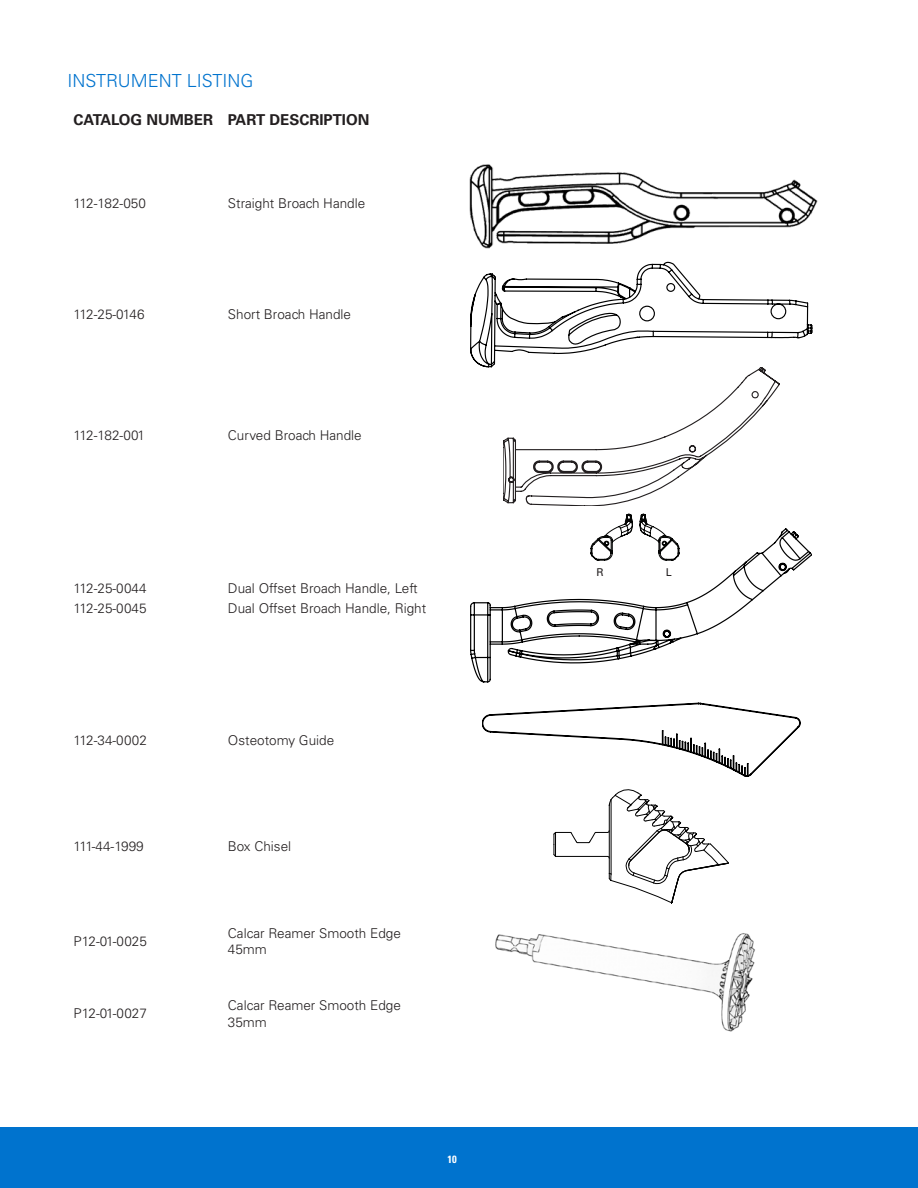
<style>
.page{position:relative;width:918px;height:1188px;background:#fff}
.page>*{position:absolute;margin:0;border:0;box-sizing:border-box;transform-origin:0 0}
.t1{font:300 18px "Univers LT Std";color:#0073ce}
.t2{font:700 15px "Univers LT Std";color:#231f20}
.t3{font:300 13.5px/19.8px "Univers LT Std";color:#231f20}
.t4{font:300 13.5px "Univers LT Std";letter-spacing:-.02em;color:#231f20}
.t5{font:300 13.5px "Univers LT Std";letter-spacing:-.05em;color:#231f20}
.t6{font:300 13.5px "Univers LT Std";letter-spacing:-.04em;color:#231f20}
.t7{font:300 13.5px "Univers LT Std";letter-spacing:-.025em;color:#231f20}
.t8{font:10.8px "Univers LT Std";color:#231f20}
.t9{font:700 condensed 10.5px "Univers LT Std";color:#fff}
</style>
<div class="page">
<div style="left:0;top:1127px;width:918px;height:61px;background:#0073ce"></div>
<img style="left:469px;top:164px;width:349px;height:85px">
<svg style="left:470px;top:261px;width:343px;height:245px"></svg>
<svg style="left:471px;top:527px;width:341px;height:156px"></svg>
<svg style="left:640px;top:514px;width:40px;height:47px"></svg>
<svg style="left:590px;top:514px;width:43px;height:47px"></svg>
<svg style="left:482px;top:702px;width:318px;height:75px"></svg>
<svg style="left:553px;top:789px;width:176px;height:115px"></svg>
<img style="left:495px;top:933px;width:260px;height:99px">
<h1 class="t1" style="left:68px;top:70px;width:187px">INSTRUMENT LISTING</h1>
<p class="t2" style="left:74px;top:111px;width:297px">CATALOG NUMBER PART DESCRIPTION</p>
<p class="t4" style="left:74px;top:195px;width:74px">112-182-050</p>
<p class="t3" style="left:228px;top:193px;width:139px">Straight Broach Handle</p>
<p class="t5" style="left:74px;top:307px;width:73px">112-25-0146</p>
<p class="t3" style="left:228px;top:305px;width:125px">Short Broach Handle</p>
<p class="t6" style="left:74px;top:427px;width:73px">112-182-001</p>
<p class="t3" style="left:228px;top:426px;width:135px">Curved Broach Handle</p>
<p class="t3" style="left:74px;top:578px;width:75px">112-25-0044<br>112-25-0045</p>
<p class="t3" style="left:228px;top:578px;width:200px">Dual Offset Broach Handle, Left<br>Dual Offset Broach Handle, Right</p>
<p class="t3" style="left:74px;top:730px;width:75px">112-34-0002</p>
<p class="t3" style="left:228px;top:730px;width:108px">Osteotomy Guide</p>
<p class="t7" style="left:74px;top:838px;width:72px">111-44-1999</p>
<p class="t3" style="left:228px;top:836px;width:65px">Box Chisel</p>
<p class="t3" style="left:74px;top:931px;width:75px">P12-01-0025</p>
<p class="t3" style="left:228px;top:925px;width:175px;line-height:16.5px">Calcar Reamer Smooth Edge<br>45mm</p>
<p class="t3" style="left:74px;top:1004px;width:75px">P12-01-0027</p>
<p class="t3" style="left:228px;top:997px;width:175px;line-height:16.5px">Calcar Reamer Smooth Edge<br>35mm</p>
<p class="t9" style="left:448px;top:1153px;width:11px">10</p>
<p class="t8" style="left:596px;top:566px;width:9px">R</p>
<p class="t8" style="left:666px;top:566px;width:8px">L</p>
</div>
